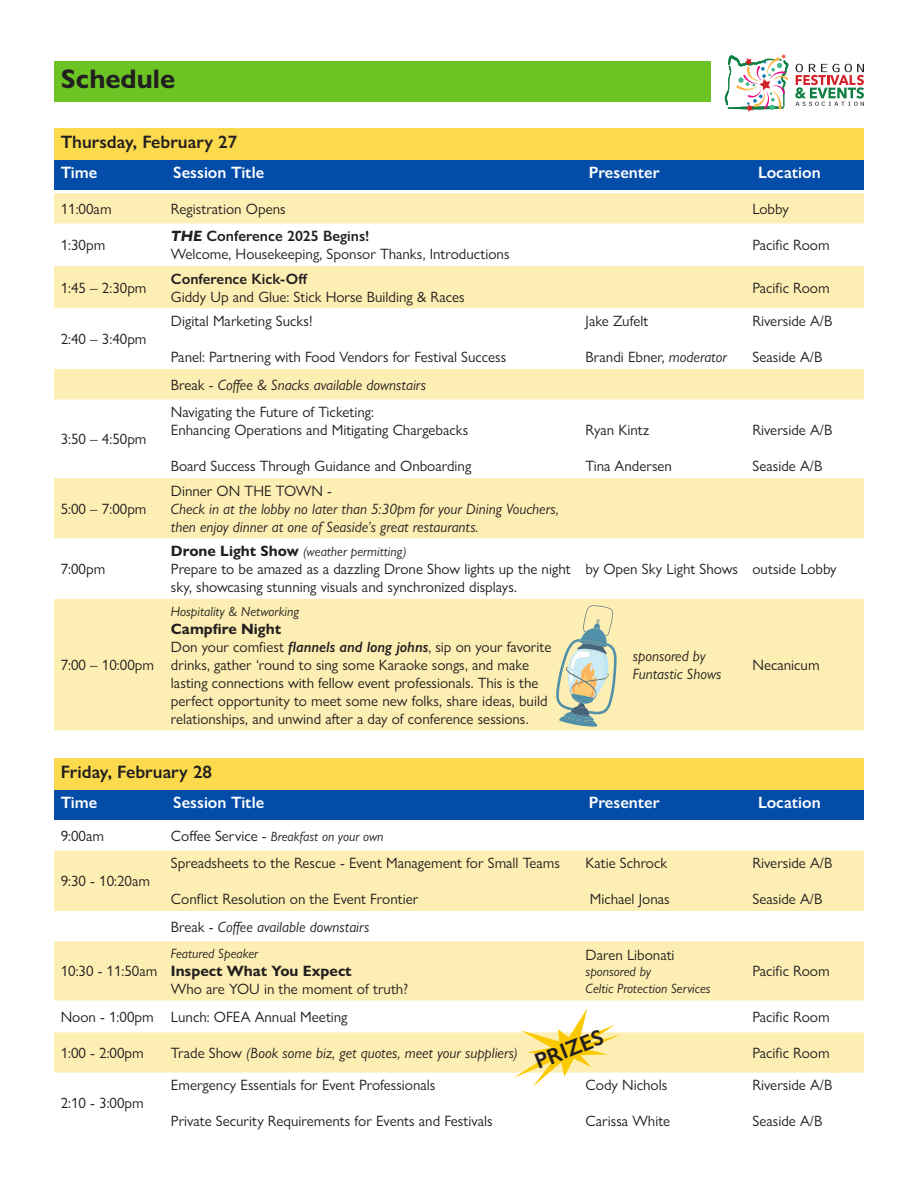
<style>
.page{position:relative;width:918px;height:1188px;background:#fff}
.page>*{position:absolute;margin:0;border:0;box-sizing:border-box;transform-origin:0 0}
.Page_Title_odd{font:700 27px "Gill Sans Nova";color:#231f20}
.Cover_Title{font:600 22.2px "Gill Sans Nova";color:#231f20}
.Table_Date{font:600 18px "Gill Sans Nova";color:#231f20}
.Table_Header{font:600 16.5px "Gill Sans Nova";color:#fff}
.Table{font:15px/18px "Gill Sans Nova";color:#231f20}
.Table-2{font:italic 15px/18px "Gill Sans Nova";color:#231f20}
.Table-3{font:600 15px "Gill Sans Nova";color:#231f20}
.Table-4{font:700 15px "Gill Sans Nova";color:#231f20}
.Table-5{font:italic 13.5px/16.2px "Gill Sans Nova";color:#231f20}
.s1{font-weight:800;font-style:italic}
.s2{font-style:normal}
.s3{font-style:italic}
.s4{font-weight:700;font-style:normal;font-size:15px}
.s5{font-weight:600;font-style:italic}
.s6{font-style:normal;font-size:15px}
</style>
<div class="page">
<svg style="left:725px;top:54px;width:63px;height:58px"></svg>
<svg style="left:795px;top:64px;width:69px;height:42px"></svg>
<div style="left:54px;top:193px;width:810px;height:537px;background:#fdefb3"></div>
<svg style="left:54px;top:224px;width:810px;height:375px"></svg>
<div style="left:54px;top:61px;width:657px;height:41px;background:#6bc424"></div>
<div style="left:54px;top:129px;width:810px;height:31px;background:#fbda4d"></div>
<div style="left:54px;top:160px;width:810px;height:30px;background:#034da8"></div>
<div style="left:54px;top:758px;width:810px;height:32px;background:#fbda4d"></div>
<div style="left:54px;top:790px;width:810px;height:30px;background:#034da8"></div>
<svg style="left:54px;top:851px;width:810px;height:222px;fill:#fdefb3"></svg>
<svg style="left:513px;top:1008px;width:108px;height:79px"></svg>
<svg style="left:556px;top:605px;width:61px;height:122px;background:#ced3b2"></svg>
<p class="Page_Title_odd" style="left:61px;top:62px;width:116px">Schedule</p>
<p class="Table_Date" style="left:61px;top:131px;width:178px">Thursday, February 27</p>
<p class="Table_Header" style="left:61px;top:162px;width:38px">Time</p>
<p class="Table_Header" style="left:173px;top:162px;width:93px">Session Title</p>
<p class="Table_Header" style="left:589px;top:162px;width:72px">Presenter</p>
<p class="Table_Header" style="left:758px;top:162px;width:64px">Location</p>
<p class="Table" style="left:61px;top:200px;width:52px">11:00am</p>
<p class="Table" style="left:171px;top:200px;width:116px">Registration Opens</p>
<p class="Table" style="left:752px;top:200px;width:38px">Lobby</p>
<p class="Table" style="left:61px;top:236px;width:46px">1:30pm</p>
<p class="Table-3" style="left:171px;top:227px;width:200px"><span class="s1">THE</span> Conference 2025 Begins!</p>
<p class="Table" style="left:171px;top:245px;width:340px">Welcome, Housekeeping, Sponsor Thanks, Introductions</p>
<p class="Table" style="left:752px;top:236px;width:79px">Pacific Room</p>
<p class="Table" style="left:61px;top:278px;width:87px">1:45 – 2:30pm</p>
<p class="Table" style="left:61px;top:330px;width:87px">2:40 – 3:40pm</p>
<p class="Table" style="left:61px;top:430px;width:87px">3:50 – 4:50pm</p>
<p class="Table" style="left:61px;top:500px;width:87px">5:00 – 7:00pm</p>
<p class="Table" style="left:61px;top:560px;width:46px">7:00pm</p>
<p class="Table" style="left:61px;top:656px;width:95px">7:00 – 10:00pm</p>
<p class="Table-3" style="left:171px;top:269px;width:138px">Conference Kick-Off</p>
<p class="Table" style="left:171px;top:287px;width:295px">Giddy Up and Glue: Stick Horse Building &amp; Races</p>
<p class="Table" style="left:171px;top:312px;width:143px">Digital Marketing Sucks!</p>
<p class="Table" style="left:171px;top:348px;width:337px">Panel: Partnering with Food Vendors for Festival Success</p>
<p class="Table-2" style="left:171px;top:375px;width:257px"><span class="s2">Break -</span> Coffee &amp; Snacks available downstairs</p>
<p class="Table" style="left:171px;top:403px;width:299px">Navigating the Future of Ticketing:<br>Enhancing Operations and Mitigating Chargebacks</p>
<p class="Table" style="left:171px;top:457px;width:302px">Board Success Through Guidance and Onboarding</p>
<p class="Table-2" style="left:171px;top:481px;width:389px"><span class="s2">Dinner ON THE TOWN -<br></span>Check in at the lobby no later than 5:30pm for your Dining Vouchers, then enjoy dinner at one of Seaside’s great restaurants.</p>
<p class="Table" style="left:586px;top:312px;width:64px">Jake Zufelt</p>
<p class="Table" style="left:586px;top:348px;width:143px">Brandi Ebner, <span class="s3">moderator</span></p>
<p class="Table" style="left:586px;top:421px;width:65px">Ryan Kintz</p>
<p class="Table" style="left:586px;top:457px;width:88px">Tina Andersen</p>
<p class="Table" style="left:752px;top:278px;width:79px">Pacific Room</p>
<p class="Table" style="left:752px;top:312px;width:81px">Riverside A/B</p>
<p class="Table" style="left:752px;top:348px;width:71px">Seaside A/B</p>
<p class="Table" style="left:752px;top:421px;width:81px">Riverside A/B</p>
<p class="Table" style="left:752px;top:457px;width:71px">Seaside A/B</p>
<p class="Table-5" style="left:171px;top:543px;width:237px"><span class="s4">Drone Light Show</span> (weather permitting)</p>
<p class="Table" style="left:171px;top:560px;width:401px">Prepare to be amazed as a dazzling Drone Show lights up the night sky, showcasing stunning visuals and synchronized displays.</p>
<p class="Table" style="left:586px;top:560px;width:154px">by Open Sky Light Shows</p>
<p class="Table" style="left:752px;top:560px;width:86px">outside Lobby</p>
<p class="Table-5" style="left:171px;top:603px;width:130px">Hospitality &amp; Networking</p>
<p class="Table-4" style="left:171px;top:619px;width:112px">Campfire Night</p>
<p class="Table" style="left:171px;top:637px;width:382px">Don your comfiest <span class="s5">flannels and long johns</span>, sip on your favorite drinks, gather ‘round to sing some Karaoke songs, and make lasting connections with fellow event professionals. This is the perfect opportunity to meet some new folks, share ideas, build relationships, and unwind after a day of conference sessions.</p>
<p class="Table-2" style="left:633px;top:647px;width:74px">sponsored by</p>
<p class="Table-2" style="left:633px;top:665px;width:90px">Funtastic Shows</p>
<p class="Table" style="left:752px;top:656px;width:69px">Necanicum</p>
<p class="Table_Date" style="left:61px;top:760px;width:153px">Friday, February 28</p>
<p class="Table_Header" style="left:61px;top:792px;width:38px">Time</p>
<p class="Table_Header" style="left:173px;top:792px;width:93px">Session Title</p>
<p class="Table_Header" style="left:589px;top:792px;width:72px">Presenter</p>
<p class="Table_Header" style="left:758px;top:792px;width:64px">Location</p>
<p class="Table" style="left:61px;top:827px;width:45px">9:00am</p>
<p class="Table-5" style="left:171px;top:828px;width:214px"><span class="s6">Coffee Service -</span> Breakfast on your own</p>
<p class="Table" style="left:61px;top:872px;width:91px">9:30 - 10:20am</p>
<p class="Table" style="left:171px;top:854px;width:391px">Spreadsheets to the Rescue - Event Management for Small Teams</p>
<p class="Table" style="left:171px;top:890px;width:249px">Conflict Resolution on the Event Frontier</p>
<p class="Table" style="left:586px;top:854px;width:83px">Katie Schrock</p>
<p class="Table" style="left:590px;top:890px;width:82px">Michael Jonas</p>
<p class="Table" style="left:752px;top:854px;width:81px">Riverside A/B</p>
<p class="Table" style="left:752px;top:890px;width:71px">Seaside A/B</p>
<p class="Table" style="left:61px;top:962px;width:98px">10:30 - 11:50am</p>
<p class="Table-2" style="left:171px;top:917px;width:200px"><span class="s2">Break -</span> Coffee available downstairs</p>
<p class="Table-5" style="left:171px;top:945px;width:89px">Featured Speaker</p>
<p class="Table-4" style="left:171px;top:961px;width:182px">Inspect What You Expect</p>
<p class="Table" style="left:171px;top:980px;width:239px">Who are YOU in the moment of truth?</p>
<p class="Table" style="left:586px;top:946px;width:90px">Daren Libonati</p>
<p class="Table-5" style="left:586px;top:963px;width:127px">sponsored by<br>Celtic Protection Services</p>
<p class="Table" style="left:752px;top:962px;width:79px">Pacific Room</p>
<p class="Table" style="left:61px;top:1008px;width:94px">Noon - 1:00pm</p>
<p class="Table" style="left:171px;top:1008px;width:178px">Lunch: OFEA Annual Meeting</p>
<p class="Table" style="left:752px;top:1008px;width:79px">Pacific Room</p>
<p class="Table" style="left:61px;top:1044px;width:85px">1:00 - 2:00pm</p>
<p class="Table-2" style="left:171px;top:1044px;width:348px"><span class="s2">Trade Show</span> (Book some biz, get quotes, meet your suppliers)</p>
<p class="Table" style="left:752px;top:1044px;width:79px">Pacific Room</p>
<p class="Table" style="left:61px;top:1094px;width:85px">2:10 - 3:00pm</p>
<p class="Cover_Title" style="left:531px;top:1049px;width:74px;rotate:-21deg">PRIZES</p>
<p class="Table" style="left:586px;top:1076px;width:83px">Cody Nichols</p>
<p class="Table" style="left:586px;top:1112px;width:86px">Carissa White</p>
<p class="Table" style="left:752px;top:1076px;width:81px">Riverside A/B</p>
<p class="Table" style="left:752px;top:1112px;width:71px">Seaside A/B</p>
<p class="Table" style="left:171px;top:1076px;width:266px">Emergency Essentials for Event Professionals</p>
<p class="Table" style="left:171px;top:1112px;width:323px">Private Security Requirements for Events and Festivals</p>
</div>
